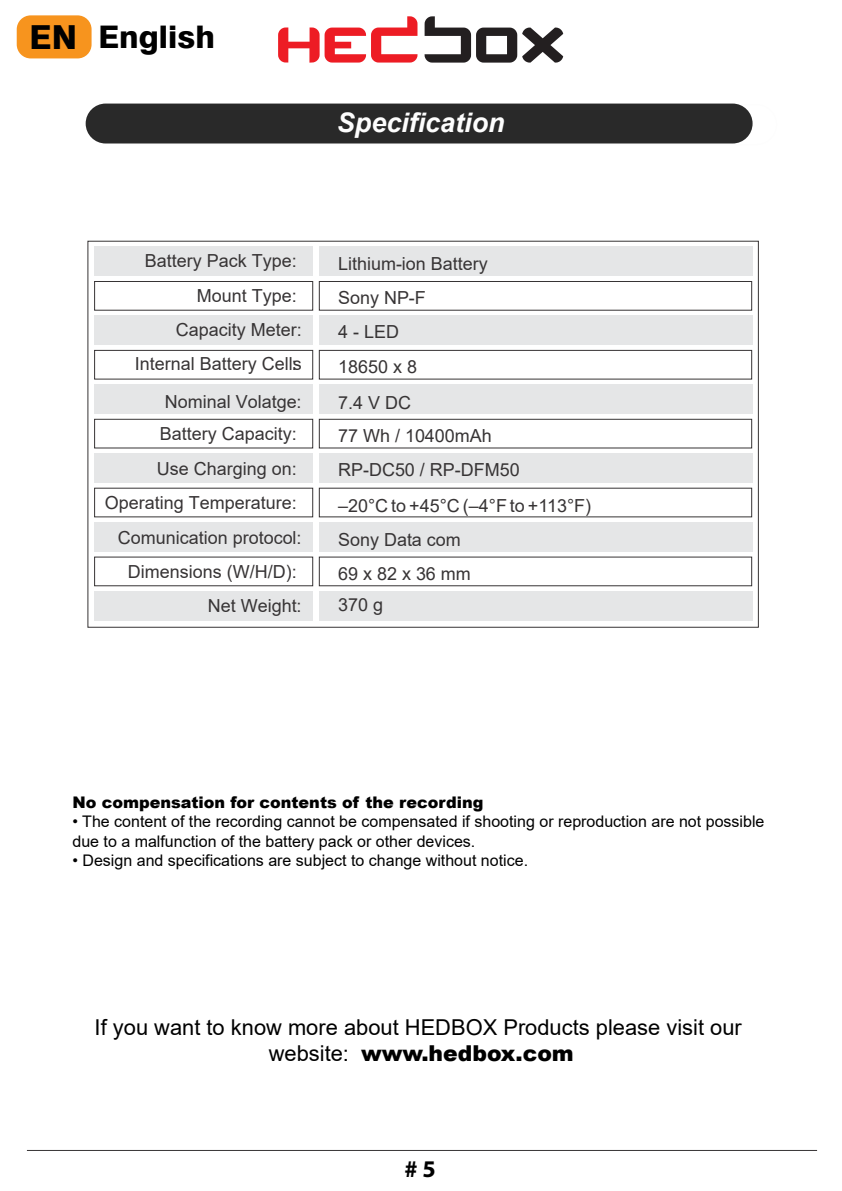
<style>
.page{position:relative;width:842px;height:1191px;background:#fff}
.page>*{position:absolute;margin:0;border:0;box-sizing:border-box;transform-origin:0 0}
.t1{font:800 31.2px "Swiss 721 BT";color:#000}
.t2{font:italic 700 27px "Arial";color:#fdfdfd}
.t3{font:700 24px "Myriad Pro";color:#000}
.t4{font:21.8px/26.2px "Arial";color:#000;text-align:center}
.t5{font:18px/34.4px "Arial";color:#373435}
.t6{font:16px/19.2px "Arial";color:#000}
.t7{font:900 16px "Arial";color:#000}
.s1{font-size:33.2px}
.s2{font-weight:900}
</style>
<div class="page">
<hr style="left:27px;top:1150px;width:790px;height:1px;background:#373435">
<svg style="left:278px;top:16px;width:139px;height:47px"></svg>
<svg style="left:425px;top:16px;width:138px;height:47px"></svg>
<div style="left:109px;top:104px;width:668px;height:41px;border:1px solid #fdfdfd;border-radius:20px"></div>
<div style="left:86px;top:104px;width:666px;height:39px;background:#292929;border-radius:20px"></div>
<div style="left:94px;top:247px;width:219px;height:29px;background:#e5e6e7"></div>
<div style="left:319px;top:247px;width:433px;height:29px;background:#e5e6e7"></div>
<div style="left:94px;top:281px;width:219px;height:29px;border:1px solid #373435"></div>
<div style="left:319px;top:281px;width:433px;height:29px;border:1px solid #373435"></div>
<div style="left:94px;top:316px;width:219px;height:29px;background:#e5e6e7"></div>
<div style="left:319px;top:316px;width:433px;height:29px;background:#e5e6e7"></div>
<div style="left:94px;top:350px;width:219px;height:29px;border:1px solid #373435"></div>
<div style="left:319px;top:350px;width:433px;height:29px;border:1px solid #373435"></div>
<div style="left:94px;top:384px;width:219px;height:30px;background:#e5e6e7"></div>
<div style="left:319px;top:384px;width:433px;height:30px;background:#e5e6e7"></div>
<div style="left:94px;top:419px;width:219px;height:29px;border:1px solid #373435"></div>
<div style="left:319px;top:419px;width:433px;height:29px;border:1px solid #373435"></div>
<div style="left:94px;top:453px;width:219px;height:30px;background:#e5e6e7"></div>
<div style="left:319px;top:453px;width:433px;height:30px;background:#e5e6e7"></div>
<div style="left:94px;top:522px;width:219px;height:29px;background:#e5e6e7"></div>
<div style="left:319px;top:522px;width:433px;height:29px;background:#e5e6e7"></div>
<div style="left:94px;top:557px;width:219px;height:29px;border:1px solid #373435"></div>
<div style="left:319px;top:557px;width:433px;height:29px;border:1px solid #373435"></div>
<div style="left:94px;top:591px;width:219px;height:29px;background:#e5e6e7"></div>
<div style="left:319px;top:591px;width:433px;height:29px;background:#e5e6e7"></div>
<div style="left:17px;top:15px;width:75px;height:43px;background:#f7941e;border-radius:14px"></div>
<h1 class="t1" style="left:30px;top:18px;width:187px"><span class="s1">EN</span> English</h1>
<h2 class="t2" style="left:337px;top:104px;width:169px">Specification</h2>
<p class="t5" style="left:135px;top:244px;width:168px;text-align:right">Battery Pack Type:<br>Mount Type:<br>Capacity Meter:<br>Internal Battery Cells:</p>
<p class="t5" style="left:160px;top:385px;width:143px;line-height:32.2px">Nominal Volatge:<br>Battery Capacity:</p>
<p class="t5" style="left:105px;top:451px;width:198px;text-align:right">Use Charging on:<br>Operating Temperature:<br>Comunication protocol:<br>Dimensions (W/H/D):<br>Net Weight:</p>
<p class="t5" style="left:338px;top:246px;width:151px">Lithium-ion Battery<br>Sony NP-F<br>4 - LED<br>18650 x 8</p>
<p class="t5" style="left:338px;top:386px;width:155px;line-height:32.6px">7.4 V DC<br>77 Wh / 10400mAh</p>
<p class="t5" style="left:338px;top:452px;width:183px">RP-DC50 / RP-DFM50</p>
<p class="t5" style="left:338px;top:488px;width:255px">–20°C to +45°C (–4°F to +113°F)<br>Sony Data com<br>69 x 82 x 36 mm</p>
<p class="t5" style="left:338px;top:587px;width:46px">370 g</p>
<p class="t7" style="left:72px;top:790px;width:412px">No compensation for contents of the recording</p>
<p class="t6" style="left:72px;top:812px;width:693px">• The content of the recording cannot be compensated if shooting or reproduction are not possible due to a malfunction of the battery pack or other devices.</p>
<p class="t6" style="left:72px;top:850px;width:457px">• Design and specifications are subject to change without notice.</p>
<p class="t4" style="left:95px;top:1014px;width:649px">If you want to know more about HEDBOX Products please visit our website: <span class="s2">www.hedbox.com</span></p>
<h3 class="t3" style="left:404px;top:1153px;width:33px"># 5</h3>
</div>
